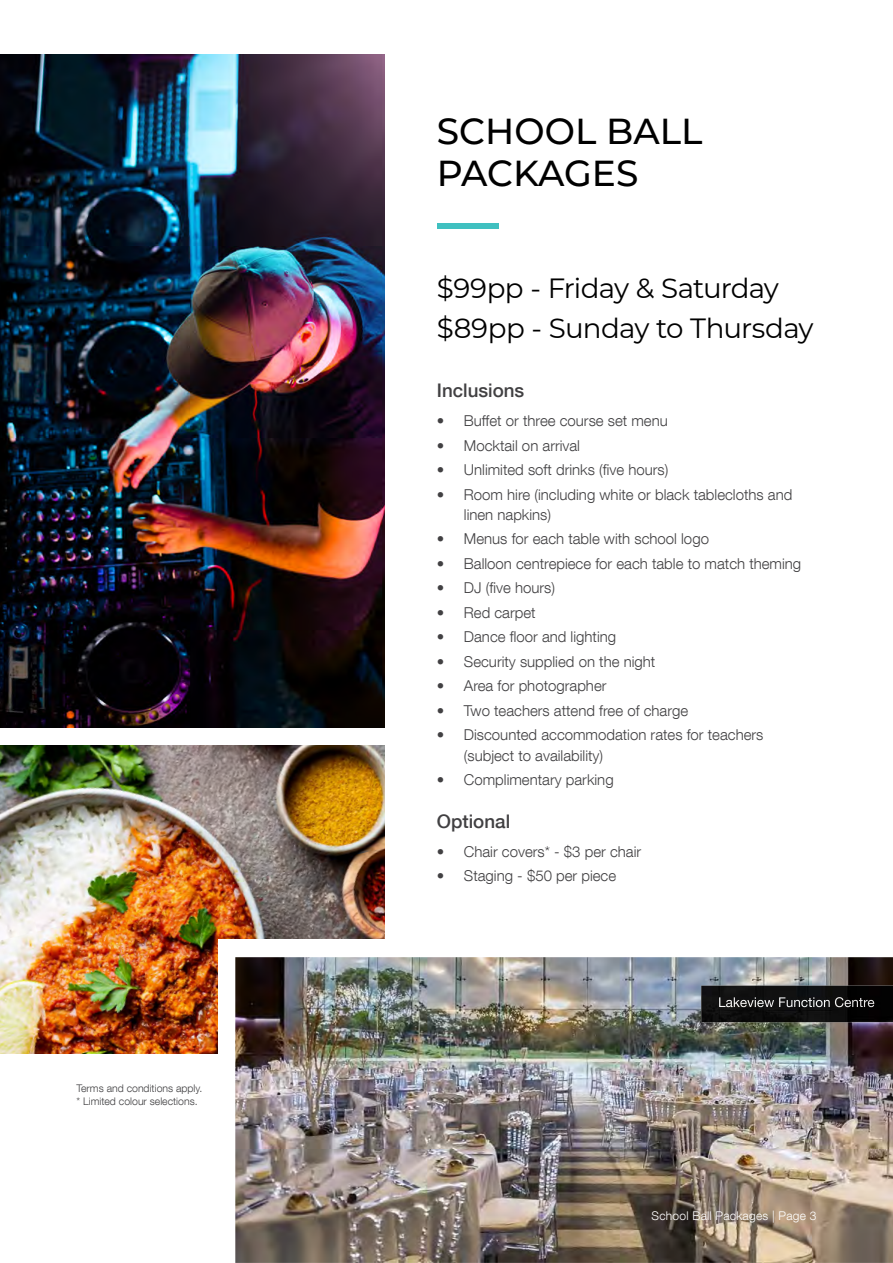
<style>
.page{position:relative;width:893px;height:1263px;background:#fff}
.page>*{position:absolute;margin:0;border:0;box-sizing:border-box;transform-origin:0 0}
.t1{font:500 36px/42px "Montserrat";color:#000}
.t2{font:27.75px/39.5px "Montserrat";letter-spacing:-.025em;color:#000}
.t3{font:500 18.75px "Helvetica Neue LT Com";color:#414042}
.t4{font:300 15px/20.2px "Helvetica Neue LT Com";color:#414042}
.t5{font:300 12px "Helvetica Neue LT Com";letter-spacing:.02em;color:#fff}
.t6{font:300 10.5px/12.6px "Helvetica Neue LT Com";color:#414042}
</style>
<div class="page">
<img style="left:0;top:745px;width:384px;height:308px">
<div style="left:219px;top:939px;width:237px;height:182px;background:#fff"></div>
<div style="left:437px;top:223px;width:61px;height:6px;background:#40c0c0"></div>
<img style="left:235px;top:957px;width:658px;height:306px">
<img style="left:0;top:54px;width:384px;height:674px">
<img style="left:701px;top:986px;width:192px;height:36px">
<img style="left:719px;top:997px;width:155px;height:10px">
<p class="t6" style="left:77px;top:1082px;width:127px">Terms and conditions apply. * Limited colour selections.</p>
<h1 class="t1" style="left:437px;top:109px;width:267px">SCHOOL BALL<br>PACKAGES</h1>
<h2 class="t2" style="left:437px;top:268px;width:378px">$99pp - Friday &amp; Saturday $89pp - Sunday to Thursday</h2>
<p class="t3" style="left:437px;top:379px;width:89px">Inclusions</p>
<p class="t4" style="left:437px;top:410px;width:232px">• Buffet or three course set menu</p>
<p class="t4" style="left:437px;top:435px;width:145px">• Mocktail on arrival</p>
<p class="t4" style="left:437px;top:459px;width:233px">• Unlimited soft drinks (five hours)</p>
<p class="t4" style="left:464px;top:484px;width:330px;text-indent:-27px">• Room hire (including white or black tablecloths and linen napkins)</p>
<p class="t4" style="left:437px;top:529px;width:274px">• Menus for each table with school logo</p>
<p class="t4" style="left:437px;top:553px;width:366px">• Balloon centrepiece for each table to match theming</p>
<p class="t4" style="left:437px;top:578px;width:120px">• DJ (five hours)</p>
<p class="t4" style="left:437px;top:602px;width:100px">• Red carpet</p>
<p class="t4" style="left:437px;top:627px;width:181px">• Dance floor and lighting</p>
<p class="t4" style="left:437px;top:651px;width:220px">• Security supplied on the night</p>
<p class="t4" style="left:437px;top:676px;width:171px">• Area for photographer</p>
<p class="t4" style="left:437px;top:700px;width:253px">• Two teachers attend free of charge</p>
<p class="t4" style="left:464px;top:725px;width:301px;text-indent:-27px">• Discounted accommodation rates for teachers (subject to availability)</p>
<p class="t4" style="left:437px;top:769px;width:178px">• Complimentary parking</p>
<p class="t3" style="left:437px;top:810px;width:75px">Optional</p>
<p class="t4" style="left:437px;top:841px;width:206px">• Chair covers* - $3 per chair</p>
<p class="t4" style="left:437px;top:865px;width:181px">• Staging - $50 per piece</p>
<p class="t5" style="left:652px;top:1208px;width:166px">School Ball Packages | Page 3</p>
</div>
